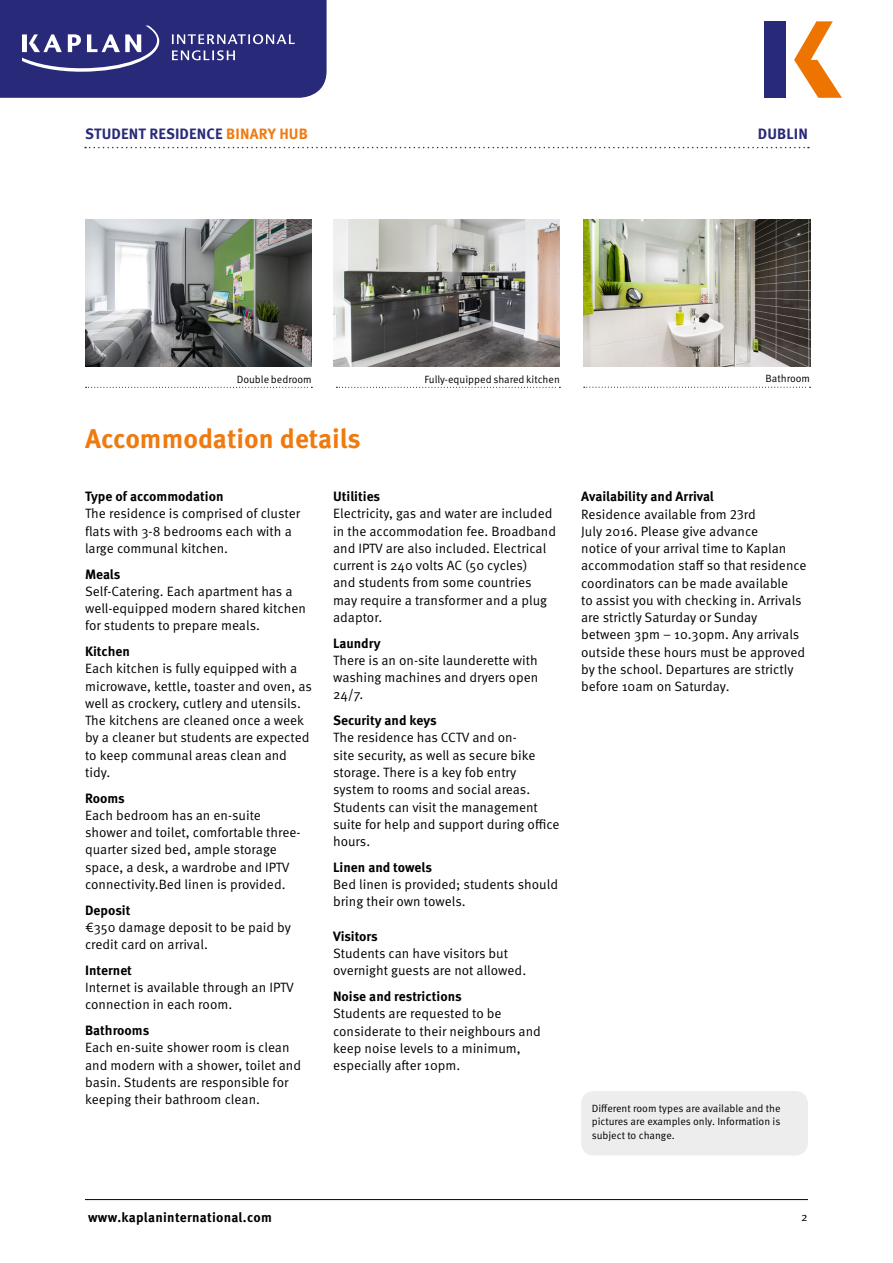
<style>
.page{position:relative;width:893px;height:1263px;background:#fff}
.page>*{position:absolute;margin:0;border:0;box-sizing:border-box;transform-origin:0 0}
.t1{font:700 27px "Meta Pro";color:#ef7b10}
.t2{font:700 15px "Meta Pro";letter-spacing:.01em;color:#292979}
.t3{font:13.5px/17.2px "Meta Pro Norm";color:#000}
.t4{font:700 13.5px "Meta Pro";color:#000}
.t5{font:700 13.5px "Meta Pro";letter-spacing:.02em;color:#000}
.t6{font:12px "Meta Pro Norm";color:#000}
.t7{font:10.5px/13.5px "Meta Pro Norm";color:#000;text-align:justify}
.s1{color:#ef7b10}
</style>
<div class="page">
<hr style="left:85px;top:1199px;width:723px;height:1px;background:#000">
<div style="left:764px;top:21px;width:21px;height:77px;background:#292979"></div>
<svg style="left:794px;top:21px;width:48px;height:77px"></svg>
<svg style="left:0;top:0;width:327px;height:98px;background:#373782"></svg>
<svg style="left:85px;top:147px;width:724px;height:1px"></svg>
<svg style="left:584px;top:387px;width:227px;height:1px"></svg>
<svg style="left:86px;top:387px;width:226px;height:1px"></svg>
<svg style="left:336px;top:387px;width:224px;height:1px"></svg>
<img style="left:333px;top:220px;width:227px;height:146px">
<img style="left:583px;top:219px;width:227px;height:147px">
<img style="left:85px;top:220px;width:227px;height:146px">
<div style="left:581px;top:1091px;width:227px;height:64px;background:#ededed;border-radius:13px"></div>
<p class="t2" style="left:85px;top:122px;width:224px">STUDENT RESIDENCE <span class="s1">BINARY HUB</span></p>
<p class="t2" style="left:758px;top:122px;width:52px">DUBLIN</p>
<p class="t7" style="left:237px;top:371px;width:77px">Double bedroom</p>
<p class="t7" style="left:424px;top:371px;width:137px">Fully-equipped shared kitchen</p>
<p class="t7" style="left:765px;top:371px;width:46px">Bathroom</p>
<h1 class="t1" style="left:85px;top:418px;width:277px">Accommodation details</h1>
<p class="t4" style="left:85px;top:486px;width:140px">Type of accommodation</p>
<p class="t3" style="left:85px;top:504px;width:217px">The residence is comprised of cluster flats with 3-8 bedrooms each with a large communal kitchen.</p>
<p class="t4" style="left:85px;top:563px;width:37px">Meals</p>
<p class="t3" style="left:85px;top:582px;width:222px">Self-Catering. Each apartment has a well-equipped modern shared kitchen for students to prepare meals.</p>
<p class="t4" style="left:85px;top:641px;width:46px">Kitchen</p>
<p class="t3" style="left:85px;top:659px;width:228px">Each kitchen is fully equipped with a microwave, kettle, toaster and oven, as well as crockery, cutlery and utensils.<br>The kitchens are cleaned once a week by a cleaner but students are expected to keep communal areas clean and tidy.</p>
<p class="t4" style="left:85px;top:787px;width:41px">Rooms</p>
<p class="t3" style="left:85px;top:806px;width:217px">Each bedroom has an en-suite shower and toilet, comfortable three&shy;quarter sized bed, ample storage space, a desk, a wardrobe and IPTV connectivity.Bed linen is provided.</p>
<p class="t4" style="left:85px;top:899px;width:47px">Deposit</p>
<p class="t3" style="left:85px;top:918px;width:208px">€350 damage deposit to be paid by credit card on arrival.</p>
<p class="t4" style="left:85px;top:960px;width:49px">Internet</p>
<p class="t3" style="left:85px;top:978px;width:210px">Internet is available through an IPTV connection in each room.</p>
<p class="t4" style="left:85px;top:1020px;width:66px">Bathrooms</p>
<p class="t3" style="left:85px;top:1038px;width:218px">Each en-suite shower room is clean and modern with a shower, toilet and basin. Students are responsible for keeping their bathroom clean.</p>
<p class="t4" style="left:333px;top:486px;width:49px">Utilities</p>
<p class="t3" style="left:333px;top:504px;width:224px">Electricity, gas and water are included in the accommodation fee. Broadband and IPTV are also included. Electrical current is 240 volts AC (50 cycles)<br>and students from some countries may require a transformer and a plug adaptor.</p>
<p class="t4" style="left:333px;top:632px;width:49px">Laundry</p>
<p class="t3" style="left:333px;top:651px;width:207px;text-align:justify">There is an on-site launderette with washing machines and dryers open 24/7.</p>
<p class="t4" style="left:333px;top:710px;width:105px">Security and keys</p>
<p class="t3" style="left:333px;top:728px;width:228px">The residence has CCTV and on-<br>site security, as well as secure bike storage. There is a key fob entry system to rooms and social areas.<br>Students can visit the management suite for help and support during office hours.</p>
<p class="t4" style="left:333px;top:856px;width:100px">Linen and towels</p>
<p class="t3" style="left:333px;top:875px;width:226px">Bed linen is provided; students should bring their own towels.</p>
<p class="t4" style="left:333px;top:925px;width:46px">Visitors</p>
<p class="t3" style="left:333px;top:944px;width:195px">Students can have visitors but overnight guests are not allowed.</p>
<p class="t4" style="left:333px;top:986px;width:130px">Noise and restrictions</p>
<p class="t3" style="left:333px;top:1004px;width:209px">Students are requested to be considerate to their neighbours and keep noise levels to a minimum, especially after 10pm.</p>
<p class="t4" style="left:581px;top:486px;width:134px">Availability and Arrival</p>
<p class="t3" style="left:581px;top:504px;width:227px">Residence available from 23rd<br>July 2016. Please give advance<br>notice of your arrival time to Kaplan accommodation staff so that residence coordinators can be made available<br>to assist you with checking in. Arrivals are strictly Saturday or Sunday between 3pm – 10.30pm. Any arrivals outside these hours must be approved by the school. Departures are strictly before 10am on Saturday.</p>
<p class="t7" style="left:592px;top:1101px;width:190px">Different room types are available and the pictures are examples only. Information is subject to change.</p>
<p class="t5" style="left:88px;top:1207px;width:185px">www.kaplaninternational.com</p>
<p class="t6" style="left:801px;top:1208px;width:8px">2</p>
</div>
